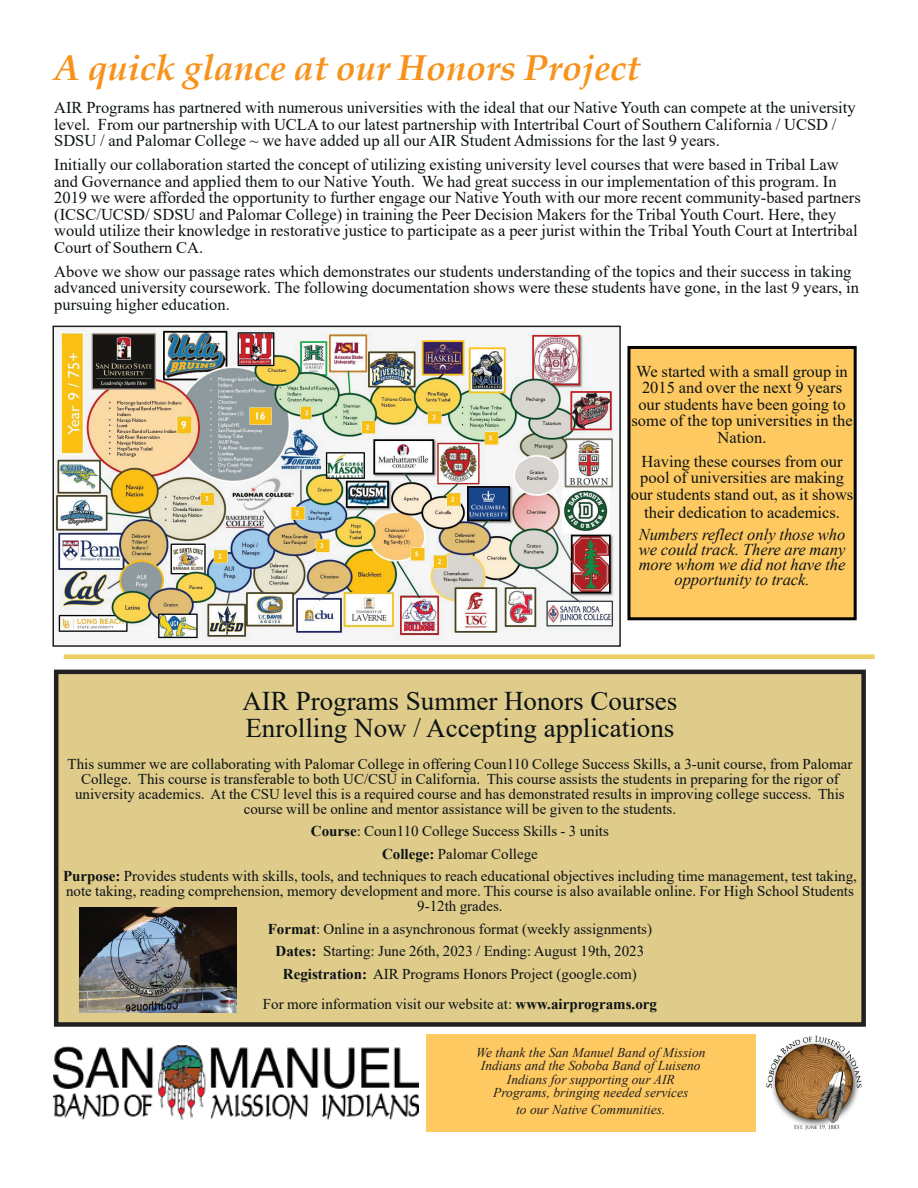
<style>
.page{position:relative;width:918px;height:1188px;background:#fff}
.page>*{position:absolute;margin:0;border:0;box-sizing:border-box;transform-origin:0 0}
.t1{font:italic 700 36px "Book Antiqua";color:#f7931d}
.t2{font:27px/27px "Times New Roman";color:#0c1315}
.t3{font:16.5px/16.5px "Times New Roman";color:#0c1315}
.t4{font:italic 16.5px/15px "Times New Roman";color:#0c1315;text-align:center}
.t5{font:15px/15px "Times New Roman";color:#0c1315;text-align:center}
.t6{font:italic 13.5px/13.5px "Times New Roman";color:#231f20;text-align:center}
.s1{font-weight:700}
</style>
<div class="page">
<img style="left:54px;top:1046px;width:364px;height:74px">
<div style="left:426px;top:1034px;width:330px;height:97px;background:#fec960"></div>
<img style="left:766px;top:1035px;width:96px;height:96px">
<div style="left:64px;top:654px;width:811px;height:5px;background:#ebcf62"></div>
<img style="left:55px;top:329px;width:559px;height:311px">
<div style="left:52px;top:326px;width:569px;height:321px;border:2px solid #231f20"></div>
<div style="left:629px;top:347px;width:226px;height:272px;background:#fec960"></div>
<div style="left:627px;top:346px;width:230px;height:274px;border:3px solid #040503"></div>
<div style="left:56px;top:672px;width:808px;height:352px;background:#dfcb8a"></div>
<div style="left:54px;top:670px;width:812px;height:357px;border:4px solid #231f20"></div>
<img style="left:79px;top:908px;width:157px;height:104px">
<h1 class="t1" style="left:54px;top:43px;width:587px">A quick glance at our Honors Project</h1>
<p class="t3" style="left:54px;top:99px;width:803px">AIR Programs has partnered with numerous universities with the ideal that our Native Youth can compete at the university level. From our partnership with UCLA to our latest partnership with Intertribal Court of Southern California / UCSD /<br>SDSU / and Palomar College ~ we have added up all our AIR Student Admissions for the last 9 years.</p>
<p class="t3" style="left:54px;top:156px;width:808px">Initially our collaboration started the concept of utilizing existing university level courses that were based in Tribal Law and Governance and applied them to our Native Youth. We had great success in our implementation of this program. In 2019 we were afforded the opportunity to further engage our Native Youth with our more recent community-based partners (ICSC/UCSD/ SDSU and Palomar College) in training the Peer Decision Makers for the Tribal Youth Court. Here, they would utilize their knowledge in restorative justice to participate as a peer jurist within the Tribal Youth Court at Intertribal Court of Southern CA.</p>
<p class="t3" style="left:54px;top:262px;width:806px">Above we show our passage rates which demonstrates our students understanding of the topics and their success in taking advanced university coursework. The following documentation shows were these students have gone, in the last 9 years, in pursuing higher education.</p>
<p class="t3" style="left:632px;top:363px;width:223px;text-align:center">We started with a small group in<br>2015 and over the next 9 years our students have been going to some of the top universities in the<br>Nation.</p>
<p class="t3" style="left:631px;top:453px;width:224px;text-align:center">Having these courses from our pool of universities are making our students stand out, as it shows</p>
<p class="t3" style="left:644px;top:504px;width:197px">their dedication to academics.</p>
<p class="t4" style="left:639px;top:527px;width:208px">Numbers reflect only those who we could track. There are many more whom we did not have the opportunity to track.</p>
<h2 class="t2" style="left:242px;top:687px;width:436px">AIR Programs Summer Honors Courses<br>Enrolling Now / Accepting applications</h2>
<p class="t5" style="left:68px;top:756px;width:786px">This summer we are collaborating with Palomar College in offering Coun110 College Success Skills, a 3-unit course, from Palomar College. This course is transferable to both UC/CSU in California. This course assists the students in preparing for the rigor of university academics. At the CSU level this is a required course and has demonstrated results in improving college success. This course will be online and mentor assistance will be given to the students.</p>
<p class="t5" style="left:63px;top:820px;width:795px;line-height:22.5px"><span class="s1">Course</span>: Coun110 College Success Skills - 3 units<br><span class="s1">College:</span> Palomar College<br><span class="s1">Purpose:</span> Provides students with skills, tools, and techniques to reach educational objectives including time management, test taking,</p>
<p class="t5" style="left:66px;top:883px;width:789px">note taking, reading comprehension, memory development and more. This course is also available online. For High School Students<br>9-12th grades.</p>
<p class="t5" style="left:268px;top:917px;width:386px;line-height:22.5px"><span class="s1">Format</span>: Online in a asynchronous format (weekly assignments)<br><span class="s1">Dates:</span> Starting: June 26th, 2023 / Ending: August 19th, 2023<br><span class="s1">Registration:</span> AIR Programs Honors Project (google.com)</p>
<p class="t5" style="left:263px;top:996px;width:396px">For more information visit our website at: <span class="s1">www.airprograms.org</span></p>
<p class="t6" style="left:476px;top:1045px;width:231px">We thank the San Manuel Band of Mission Indians and the Soboba Band of Luiseno Indians for supporting our AIR<br>Programs, bringing needed services</p>
<p class="t6" style="left:516px;top:1102px;width:151px">to our Native Communities.</p>
</div>
